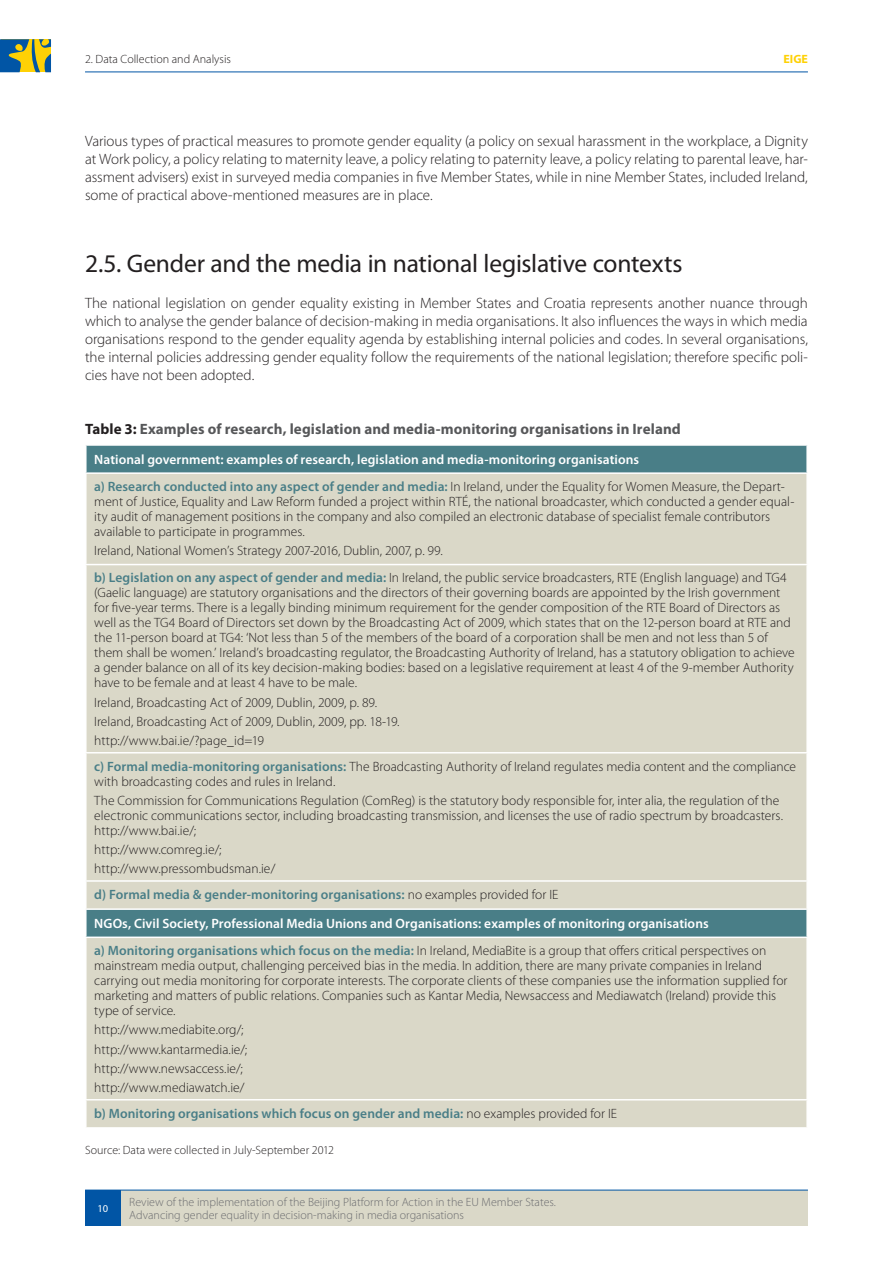
<style>
.page{position:relative;width:893px;height:1263px;background:#fff}
.page>*{position:absolute;margin:0;border:0;box-sizing:border-box;transform-origin:0 0}
.Title_1_1{font:25.5px "Myriad Pro";letter-spacing:-.01em;color:#231f20}
.Body_text{font:300 15px/18px "Myriad Pro";letter-spacing:-.005em;color:#231f20;text-align:justify}
.Table_title{font:700 15px "Myriad Pro";letter-spacing:.005em;color:#57585a}
.Table_body_LIST{font:300 13.5px/15px "Myriad Pro";color:#231f20}
.Table_body{font:300 13.5px/15px "Myriad Pro";color:#231f20}
.Table_header{font:600 13.5px "Myriad Pro";letter-spacing:.005em;color:#fff}
.Table_body_LIST-2{font:600 13.5px "Myriad Pro";letter-spacing:.005em;color:#497e87}
.t1{font:300 12px/13.2px "Myriad Pro";color:#6c6d70}
.Figure_Table_source{font:300 12px "Myriad Pro";color:#231f20}
.t2{font:700 12px "Myriad Pro";color:#fed105}
.t3{font:10.5px "Myriad Pro";color:#fff}
.s1{color:#231f20}
.s2{font-weight:600;color:#497e87}
.s3{font-weight:300;color:#231f20}
</style>
<div class="page">
<svg style="left:0;top:39px;width:51px;height:33px;background:#778e5a"></svg>
<div style="left:112px;top:1190px;width:696px;height:36px;background:#dad8c8"></div>
<hr style="left:85px;top:72px;width:723px;height:1px;background:#0155a5">
<hr style="left:85px;top:1190px;width:723px;height:1px;background:#0155a5">
<div style="left:85px;top:1190px;width:36px;height:36px;background:#0155a5"></div>
<div style="left:87px;top:446px;width:719px;height:26px;background:#497e87"></div>
<div style="left:87px;top:474px;width:719px;height:653px;background:#dad8c8"></div>
<hr style="left:85px;top:752px;width:723px;height:1px;background:#fff">
<hr style="left:85px;top:880px;width:723px;height:2px;background:#fff">
<hr style="left:85px;top:1099px;width:723px;height:1px;background:#fff">
<hr style="left:85px;top:936px;width:723px;height:2px;background:#fff">
<hr style="left:85px;top:908px;width:723px;height:2px;background:#fff">
<hr style="left:85px;top:564px;width:723px;height:1px;background:#fff">
<p class="Figure_Table_source" style="left:85px;top:53px;width:147px">2. Data Collection and Analysis</p>
<p class="t2" style="left:783px;top:52px;width:26px">EIGE</p>
<p class="Body_text" style="left:85px;top:132px;width:724px">Various types of practical measures to promote gender equality (a policy on sexual harassment in the workplace, a Dignity at Work policy, a policy relating to maternity leave, a policy relating to paternity leave, a policy relating to parental leave, har&shy;assment advisers) exist in surveyed media companies in five Member States, while in nine Member States, included Ireland, some of practical above-mentioned measures are in place.</p>
<p class="Title_1_1" style="left:85px;top:247px;width:599px">2.5. Gender and the media in national legislative contexts</p>
<p class="Body_text" style="left:85px;top:294px;width:724px">The national legislation on gender equality existing in Member States and Croatia represents another nuance through which to analyse the gender balance of decision-making in media organisations. It also influences the ways in which media organisations respond to the gender equality agenda by establishing internal policies and codes. In several organisations, the internal policies addressing gender equality follow the requirements of the national legislation; therefore specific poli&shy;cies have not been adopted.</p>
<p class="Table_title" style="left:85px;top:420px;width:597px"><span class="s1">Table 3:</span> Examples of research, legislation and media‑monitoring organisations in Ireland</p>
<p class="Table_header" style="left:94px;top:452px;width:546px">National government: examples of research, legislation and media‑monitoring organisations</p>
<p class="Table_body_LIST" style="left:94px;top:479px;width:701px"><span class="s2">a) Research conducted into any aspect of gender and media:</span> In Ireland, under the Equality for Women Measure, the Depart&shy;ment of Justice, Equality and Law Reform funded a project within RTÉ, the national broadcaster, which conducted a gender equal&shy;ity audit of management positions in the company and also compiled an electronic database of specialist female contributors available to participate in programmes.</p>
<p class="Table_body_LIST" style="left:94px;top:543px;width:350px">Ireland, National Women’s Strategy 2007-2016, Dublin, 2007, p. 99.</p>
<p class="Table_body_LIST" style="left:94px;top:570px;width:702px"><span class="s2">b) Legislation on any aspect of gender and media:</span> In Ireland, the public service broadcasters, RTE (English language) and TG4 (Gaelic language) are statutory organisations and the directors of their governing boards are appointed by the Irish government for five-year terms. There is a legally binding minimum requirement for the gender composition of the RTE Board of Directors as well as the TG4 Board of Directors set down by the Broadcasting Act of 2009, which states that on the 12-person board at RTE and the 11-person board at TG4: ‘Not less than 5 of the members of the board of a corporation shall be men and not less than 5 of them shall be women.’ Ireland’s broadcasting regulator, the Broadcasting Authority of Ireland, has a statutory obligation to achieve a gender balance on all of its key decision-making bodies: based on a legislative requirement at least 4 of the 9-member Authority have to be female and at least 4 have to be male.</p>
<p class="Table_body_LIST" style="left:94px;top:695px;width:284px">Ireland, Broadcasting Act of 2009, Dublin, 2009, p. 89.</p>
<p class="Table_body_LIST" style="left:94px;top:714px;width:307px">Ireland, Broadcasting Act of 2009, Dublin, 2009, pp. 18-19.</p>
<p class="Table_body_LIST" style="left:94px;top:733px;width:171px">http://www.bai.ie/?page_id=19</p>
<p class="Table_body_LIST" style="left:94px;top:759px;width:703px"><span class="s2">c) Formal media‑monitoring organisations:</span> The Broadcasting Authority of Ireland regulates media content and the compliance with broadcasting codes and rules in Ireland.</p>
<p class="Table_body_LIST" style="left:94px;top:793px;width:690px">The Commission for Communications Regulation (ComReg) is the statutory body responsible for, inter alia, the regulation of the electronic communications sector, including broadcasting transmission, and licenses the use of radio spectrum by broadcasters. http://www.bai.ie/;</p>
<p class="Table_body_LIST" style="left:94px;top:842px;width:129px">http://www.comreg.ie/;</p>
<p class="Table_body_LIST" style="left:94px;top:861px;width:183px">http://www.pressombudsman.ie/</p>
<p class="Table_body_LIST-2" style="left:94px;top:887px;width:466px">d) Formal media &amp; gender‑monitoring organisations: <span class="s3">no examples provided for IE</span></p>
<p class="Table_header" style="left:94px;top:916px;width:616px">NGOs, Civil Society, Professional Media Unions and Organisations: examples of monitoring organisations</p>
<p class="Table_body" style="left:94px;top:943px;width:695px"><span class="s2">a) Monitoring organisations which focus on the media:</span> In Ireland, MediaBite is a group that offers critical perspectives on mainstream media output, challenging perceived bias in the media. In addition, there are many private companies in Ireland carrying out media monitoring for corporate interests. The corporate clients of these companies use the information supplied for marketing and matters of public relations. Companies such as Kantar Media, Newsaccess and Mediawatch (Ireland) provide this type of service.</p>
<p class="Table_body" style="left:94px;top:1022px;width:151px">http://www.mediabite.org/;</p>
<p class="Table_body" style="left:94px;top:1042px;width:155px">http://www.kantarmedia.ie/;</p>
<p class="Table_body" style="left:94px;top:1061px;width:150px">http://www.newsaccess.ie/;</p>
<p class="Table_body" style="left:94px;top:1080px;width:152px">http://www.mediawatch.ie/</p>
<p class="Table_body_LIST-2" style="left:94px;top:1105px;width:524px">b) Monitoring organisations which focus on gender and media: <span class="s3">no examples provided for IE</span></p>
<p class="Figure_Table_source" style="left:85px;top:1143px;width:250px">Source: Data were collected in July-September 2012</p>
<p class="t3" style="left:97px;top:1202px;width:12px">10</p>
<p class="t1" style="left:129px;top:1195px;width:428px">Review of the implementation of the Beijing Platform for Action in the EU Member States.<br>Advancing gender equality in decision‑making in media organisations</p>
</div>
